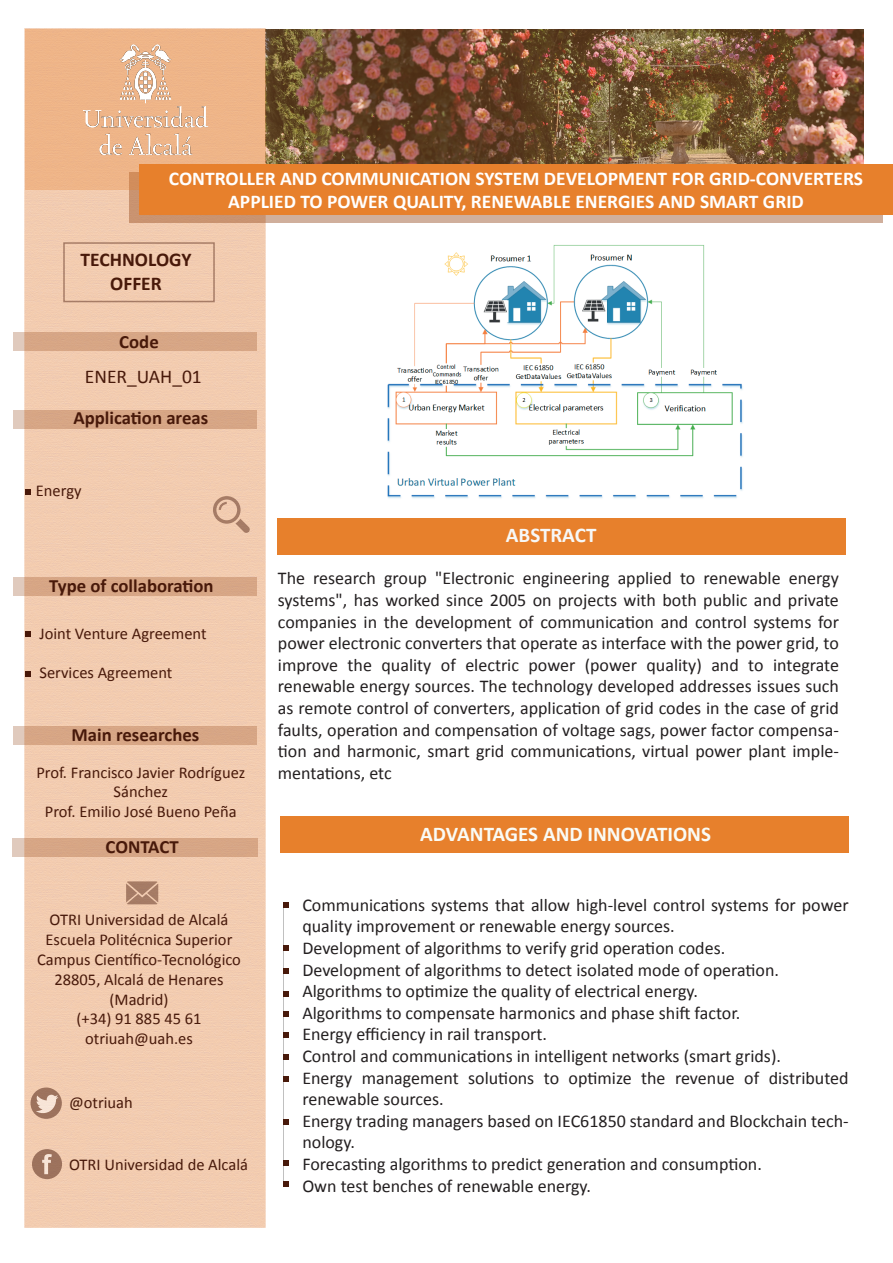
<style>
.page{position:relative;width:893px;height:1263px;background:#fff}
.page>*{position:absolute;margin:0;border:0;box-sizing:border-box;transform-origin:0 0}
.t1{font:700 21px "Calibri";color:#fafbf5}
.t2{font:700 21px "Calibri";color:#f7f8f7}
.t3{font:700 19.5px/23.4px "Calibri";color:#fff;text-align:center}
.t4{font:700 19.5px/23.4px "Calibri";color:#48190a;text-align:center}
.t5{font:19.5px "Calibri";color:#48190a}
.t6{font:700 18.75px "Calibri";color:#48190a}
.t7{font:18px/21.6px "Calibri";color:#231f20;text-align:justify}
.t8{font:16.5px/19.8px "Calibri";color:#48190a;text-align:center}
</style>
<div class="page">
<img style="left:12px;top:28px;width:308px;height:1200px">
<svg style="left:213px;top:496px;width:37px;height:37px"></svg>
<svg style="left:126px;top:881px;width:32px;height:23px"></svg>
<svg style="left:31px;top:1087px;width:31px;height:32px"></svg>
<svg style="left:36px;top:1094px;width:22px;height:19px"></svg>
<div style="left:32px;top:1149px;width:30px;height:30px;background:#9d725d;border-radius:50%"></div>
<svg style="left:42px;top:1154px;width:10px;height:20px"></svg>
<svg style="left:129px;top:189px;width:753px;height:33px;background:#d1a386"></svg>
<img style="left:25px;top:29px;width:838px;height:160px">
<div style="left:139px;top:164px;width:754px;height:50px;background:#e7802c"></div>
<div style="left:281px;top:816px;width:568px;height:36px;background:#e7802c"></div>
<div style="left:278px;top:519px;width:568px;height:36px;background:#e7802c"></div>
<svg style="left:283px;top:1181px;width:6px;height:5px"></svg>
<div style="left:13px;top:839px;width:245px;height:18px;background:#d7a685"></div>
<div style="left:14px;top:726px;width:243px;height:19px;background:#d7a685"></div>
<div style="left:13px;top:410px;width:243px;height:18px;background:#d7a685"></div>
<div style="left:13px;top:332px;width:243px;height:19px;background:#d7a685"></div>
<svg style="left:25px;top:489px;width:6px;height:5px"></svg>
<svg style="left:25px;top:631px;width:6px;height:6px"></svg>
<svg style="left:283px;top:902px;width:6px;height:5px"></svg>
<svg style="left:283px;top:945px;width:6px;height:5px"></svg>
<svg style="left:283px;top:968px;width:6px;height:5px"></svg>
<svg style="left:283px;top:991px;width:6px;height:5px"></svg>
<svg style="left:25px;top:671px;width:6px;height:5px"></svg>
<svg style="left:283px;top:1011px;width:6px;height:6px"></svg>
<svg style="left:283px;top:1032px;width:6px;height:6px"></svg>
<svg style="left:283px;top:1054px;width:6px;height:5px"></svg>
<svg style="left:283px;top:1076px;width:6px;height:5px"></svg>
<svg style="left:283px;top:1119px;width:6px;height:5px"></svg>
<svg style="left:283px;top:1160px;width:6px;height:6px"></svg>
<img style="left:387px;top:245px;width:356px;height:254px">
<img style="left:72px;top:36px;width:146px;height:131px">
<div style="left:14px;top:578px;width:243px;height:18px;background:#d7a685"></div>
<p class="t3" style="left:169px;top:167px;width:696px">CONTROLLER AND COMMUNICATION SYSTEM DEVELOPMENT FOR GRID-CONVERTERS<br>APPLIED TO POWER QUALITY, RENEWABLE ENERGIES AND SMART GRID</p>
<p class="t4" style="left:81px;top:248px;width:112px">TECHNOLOGY<br>OFFER</p>
<p class="t6" style="left:119px;top:330px;width:41px">Code</p>
<p class="t5" style="left:85px;top:364px;width:118px">ENER_UAH_01</p>
<p class="t6" style="left:73px;top:406px;width:136px">Application areas</p>
<p class="t8" style="left:36px;top:481px;width:47px">Energy</p>
<p class="t6" style="left:49px;top:574px;width:166px">Type of collaboration</p>
<p class="t8" style="left:39px;top:623px;width:169px">Joint Venture Agreement</p>
<p class="t8" style="left:39px;top:663px;width:135px">Services Agreement</p>
<p class="t6" style="left:72px;top:723px;width:129px">Main researches</p>
<p class="t8" style="left:36px;top:762px;width:210px">Prof. Francisco Javier Rodríguez<br>Sánchez<br>Prof. Emilio José Bueno Peña</p>
<p class="t6" style="left:106px;top:835px;width:75px">CONTACT</p>
<p class="t8" style="left:37px;top:910px;width:205px">OTRI Universidad de Alcalá<br>Escuela Politécnica Superior<br>Campus Científico-Tecnológico<br>28805, Alcalá de Henares (Madrid)<br>(+34) 91 885 45 61 otriuah@uah.es</p>
<p class="t8" style="left:69px;top:1093px;width:65px">@otriuah</p>
<p class="t8" style="left:69px;top:1154px;width:180px">OTRI Universidad de Alcalá</p>
<p class="t2" style="left:506px;top:521px;width:92px">ABSTRACT</p>
<p class="t7" style="left:278px;top:568px;width:563px">The research group "Electronic engineering applied to renewable energy systems", has worked since 2005 on projects with both public and private companies in the development of communication and control systems for power electronic converters that operate as interface with the power grid, to improve the quality of electric power (power quality) and to integrate renewable energy sources. The technology developed addresses issues such as remote control of converters, application of grid codes in the case of grid faults, operation and compensation of voltage sags, power factor compensa&shy;tion and harmonic, smart grid communications, virtual power plant imple&shy;mentations, etc</p>
<p class="t1" style="left:420px;top:820px;width:292px">ADVANTAGES AND INNOVATIONS</p>
<p class="t7" style="left:302px;top:894px;width:548px;text-align:left">Communications systems that allow high-level control systems for power quality improvement or renewable energy sources.<br>Development of algorithms to verify grid operation codes.<br>Development of algorithms to detect isolated mode of operation.<br>Algorithms to optimize the quality of electrical energy.<br>Algorithms to compensate harmonics and phase shift factor.<br>Energy efficiency in rail transport.<br>Control and communications in intelligent networks (smart grids).<br>Energy management solutions to optimize the revenue of distributed renewable sources.<br>Energy trading managers based on IEC61850 standard and Blockchain tech&shy;nology.<br>Forecasting algorithms to predict generation and consumption.<br>Own test benches of renewable energy.</p>
</div>
